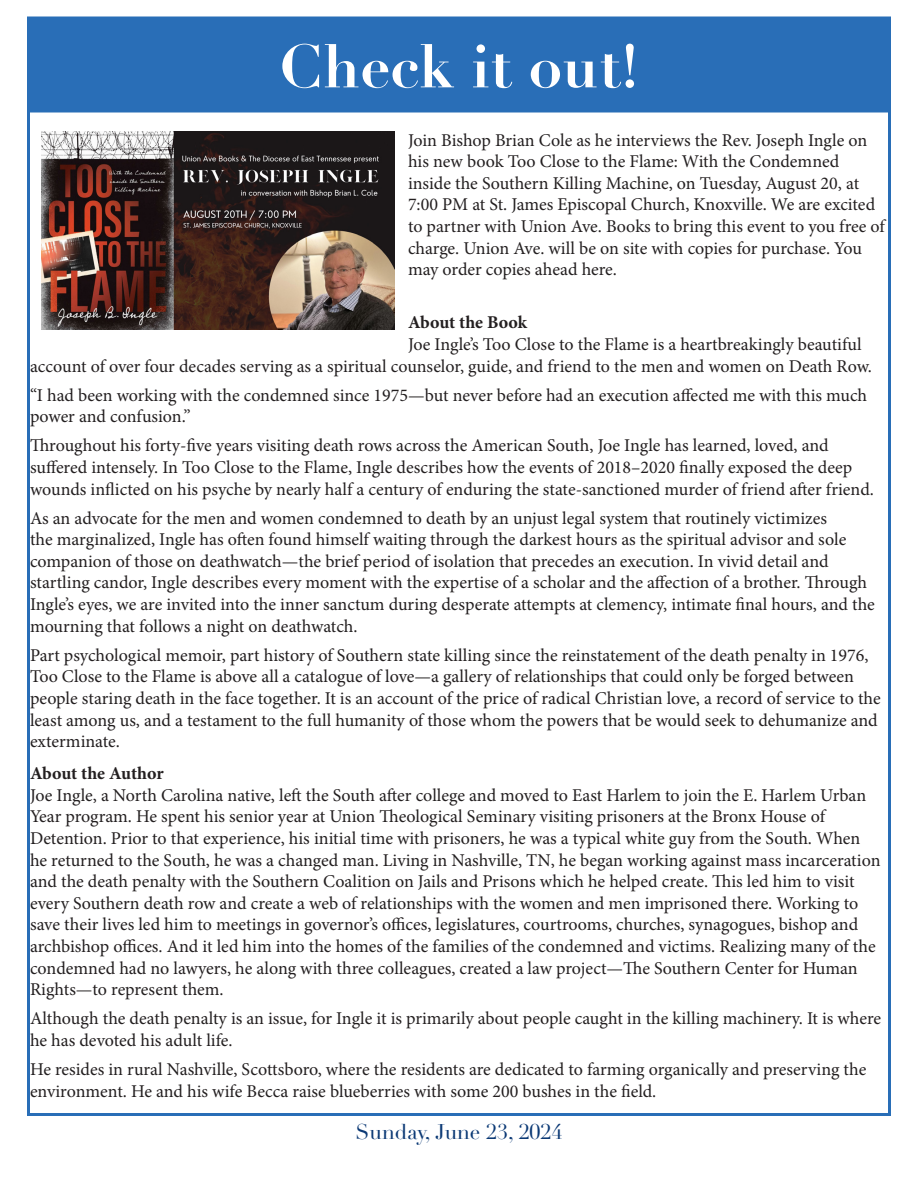
<style>
.page{position:relative;width:918px;height:1188px;background:#fff}
.page>*{position:absolute;margin:0;border:0;box-sizing:border-box;transform-origin:0 0}
.t1{font:700 60px "Didot LT Pro";color:#fff}
.t2{font:21px "Didot LT Pro";color:#0b3975}
.t3{font:18px/21.6px "Minion Pro";color:#231f20}
.t4{font:700 18px "Minion Pro";letter-spacing:-.01em;color:#231f20}
</style>
<div class="page">
<div style="left:27px;top:16px;width:864px;height:96px;background:#296eb7;border:3px solid #296eb7"></div>
<img style="left:41px;top:131px;width:353px;height:199px">
<p class="t1" style="left:279px;top:29px;width:361px">Check it out!</p>
<p class="t3" style="left:408px;top:129px;width:478px">Join Bishop Brian Cole as he interviews the Rev. Joseph Ingle on his new book Too Close to the Flame: With the Condemned inside the Southern Killing Machine, on Tuesday, August 20, at 7:00 PM at St. James Episcopal Church, Knoxville. We are excited to partner with Union Ave. Books to bring this event to you free of charge. Union Ave. will be on site with copies for purchase. You may order copies ahead here.</p>
<p class="t4" style="left:408px;top:310px;width:120px">About the Book</p>
<p class="t3" style="left:408px;top:334px;width:455px">Joe Ingle’s Too Close to the Flame is a heartbreakingly beautiful</p>
<p class="t3" style="left:30px;top:355px;width:843px">account of over four decades serving as a spiritual counselor, guide, and friend to the men and women on Death Row.</p>
<p class="t3" style="left:30px;top:384px;width:839px">“I had been working with the condemned since 1975—but never before had an execution affected me with this much power and confusion.”</p>
<p class="t3" style="left:30px;top:435px;width:845px">Throughout his forty-five years visiting death rows across the American South, Joe Ingle has learned, loved, and suffered intensely. In Too Close to the Flame, Ingle describes how the events of 2018–2020 finally exposed the deep wounds inflicted on his psyche by nearly half a century of enduring the state-sanctioned murder of friend after friend.</p>
<p class="t3" style="left:30px;top:507px;width:846px">As an advocate for the men and women condemned to death by an unjust legal system that routinely victimizes<br>the marginalized, Ingle has often found himself waiting through the darkest hours as the spiritual advisor and sole companion of those on deathwatch—the brief period of isolation that precedes an execution. In vivid detail and startling candor, Ingle describes every moment with the expertise of a scholar and the affection of a brother. Through Ingle’s eyes, we are invited into the inner sanctum during desperate attempts at clemency, intimate final hours, and the mourning that follows a night on deathwatch.</p>
<p class="t3" style="left:30px;top:644px;width:852px">Part psychological memoir, part history of Southern state killing since the reinstatement of the death penalty in 1976, Too Close to the Flame is above all a catalogue of love—a gallery of relationships that could only be forged between people staring death in the face together. It is an account of the price of radical Christian love, a record of service to the least among us, and a testament to the full humanity of those whom the powers that be would seek to dehumanize and exterminate.</p>
<p class="t4" style="left:30px;top:761px;width:135px">About the Author</p>
<p class="t3" style="left:30px;top:784px;width:852px">Joe Ingle, a North Carolina native, left the South after college and moved to East Harlem to join the E. Harlem Urban Year program. He spent his senior year at Union Theological Seminary visiting prisoners at the Bronx House of Detention. Prior to that experience, his initial time with prisoners, he was a typical white guy from the South. When he returned to the South, he was a changed man. Living in Nashville, TN, he began working against mass incarceration and the death penalty with the Southern Coalition on Jails and Prisons which he helped create. This led him to visit every Southern death row and create a web of relationships with the women and men imprisoned there. Working to save their lives led him to meetings in governor’s offices, legislatures, courtrooms, churches, synagogues, bishop and archbishop offices. And it led him into the homes of the families of the condemned and victims. Realizing many of the condemned had no lawyers, he along with three colleagues, created a law project—The Southern Center for Human Rights—to represent them.</p>
<p class="t3" style="left:30px;top:1008px;width:853px">Although the death penalty is an issue, for Ingle it is primarily about people caught in the killing machinery. It is where he has devoted his adult life.</p>
<p class="t3" style="left:30px;top:1059px;width:838px">He resides in rural Nashville, Scottsboro, where the residents are dedicated to farming organically and preserving the environment. He and his wife Becca raise blueberries with some 200 bushes in the field.</p>
<p class="t2" style="left:356px;top:1119px;width:208px">Sunday, June 23, 2024</p>
</div>
